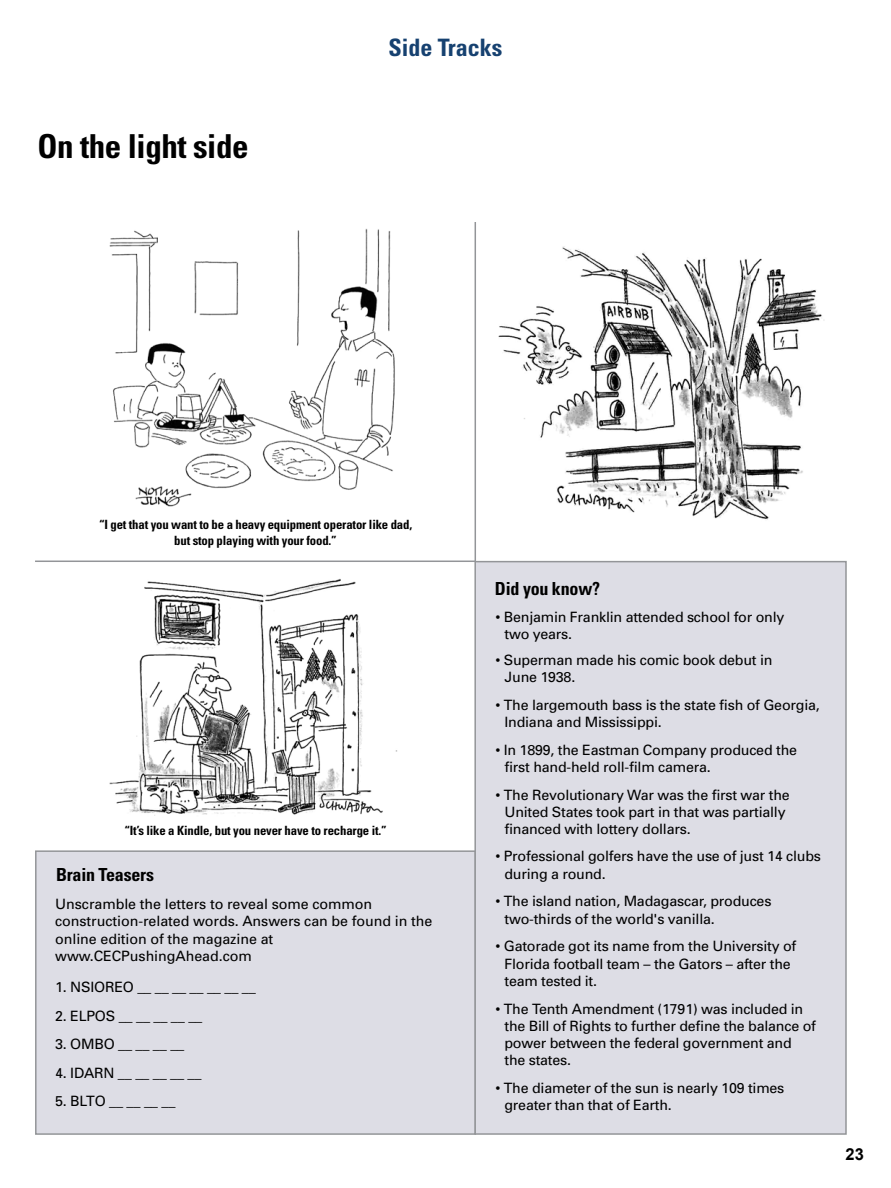
<style>
.page{position:relative;width:891px;height:1188px;background:#fff}
.page>*{position:absolute;margin:0;border:0;box-sizing:border-box;transform-origin:0 0}
.t1{font:700 condensed 33px "Univers";letter-spacing:-.01em;color:#000}
.t2{font:700 condensed 24px "Univers";color:#164170}
.t3{font:700 condensed 18px "Univers";letter-spacing:-.01em;color:#000}
.t4{font:700 16.5px "Arial";color:#000}
.t5{font:14.25px/17.2px "Univers";letter-spacing:-.015em;color:#000}
.t6{font:700 condensed 12.75px/15.8px "Univers";letter-spacing:-.01em;color:#000;text-align:center}
</style>
<div class="page">
<div style="left:36px;top:851px;width:439px;height:283px;background:#dddde5"></div>
<div style="left:35px;top:850px;width:441px;height:285px;border:2px solid #939598"></div>
<hr style="left:35px;top:561px;width:441px;height:1px;background:#939598">
<hr style="left:475px;top:222px;width:1px;height:340px;background:#939598">
<div style="left:475px;top:562px;width:371px;height:572px;background:#dddde5"></div>
<div style="left:474px;top:561px;width:373px;height:574px;border:2px solid #939598"></div>
<img style="left:109px;top:228px;width:286px;height:279px">
<img style="left:498px;top:246px;width:327px;height:274px">
<img style="left:109px;top:579px;width:288px;height:237px">
<h1 class="t1" style="left:38px;top:126px;width:213px">On the light side</h1>
<h2 class="t2" style="left:388px;top:33px;width:116px">Side Tracks</h2>
<p class="t6" style="left:99px;top:517px;width:315px">“I get that you want to be a heavy equipment operator like dad, but stop playing with your food.”</p>
<p class="t6" style="left:124px;top:822px;width:264px">“It’s like a Kindle, but you never have to recharge it.”</p>
<p class="t3" style="left:56px;top:864px;width:100px">Brain Teasers</p>
<p class="t5" style="left:55px;top:895px;width:379px">Unscramble the letters to reveal some common construction-related words. Answers can be found in the online edition of the magazine at www.CECPushingAhead.com</p>
<p class="t5" style="left:55px;top:978px;width:202px">1. NSIOREO __ __ __ __ __ __ __</p>
<p class="t5" style="left:55px;top:1007px;width:149px">2. ELPOS __ __ __ __ __</p>
<p class="t5" style="left:55px;top:1035px;width:131px">3. OMBO __ __ __ __</p>
<p class="t5" style="left:55px;top:1064px;width:148px">4. IDARN __ __ __ __ __</p>
<p class="t5" style="left:55px;top:1092px;width:122px">5. BLTO __ __ __ __</p>
<p class="t3" style="left:495px;top:578px;width:107px">Did you know?</p>
<p class="t5" style="left:504px;top:608px;width:281px;text-indent:-9px">• Benjamin Franklin attended school for only two years.</p>
<p class="t5" style="left:504px;top:651px;width:270px;text-indent:-9px">• Superman made his comic book debut in<br>June 1938.</p>
<p class="t5" style="left:504px;top:696px;width:317px;text-indent:-9px">• The largemouth bass is the state fish of Georgia,<br>Indiana and Mississippi.</p>
<p class="t5" style="left:504px;top:741px;width:294px;text-indent:-9px">• In 1899, the Eastman Company produced the first hand-held roll-film camera.</p>
<p class="t5" style="left:504px;top:786px;width:287px;text-indent:-9px">• The Revolutionary War was the first war the<br>United States took part in that was partially financed with lottery dollars.</p>
<p class="t5" style="left:504px;top:848px;width:318px;text-indent:-9px">• Professional golfers have the use of just 14 clubs during a round.</p>
<p class="t5" style="left:504px;top:893px;width:269px;text-indent:-9px">• The island nation, Madagascar, produces two-thirds of the world's vanilla.</p>
<p class="t5" style="left:504px;top:938px;width:293px;text-indent:-9px">• Gatorade got its name from the University of<br>Florida football team – the Gators – after the team tested it.</p>
<p class="t5" style="left:504px;top:1000px;width:313px;text-indent:-9px">• The Tenth Amendment (1791) was included in the Bill of Rights to further define the balance of power between the federal government and the states.</p>
<p class="t5" style="left:504px;top:1079px;width:281px;text-indent:-9px">• The diameter of the sun is nearly 109 times greater than that of Earth.</p>
<p class="t4" style="left:846px;top:1144px;width:20px">23</p>
</div>
